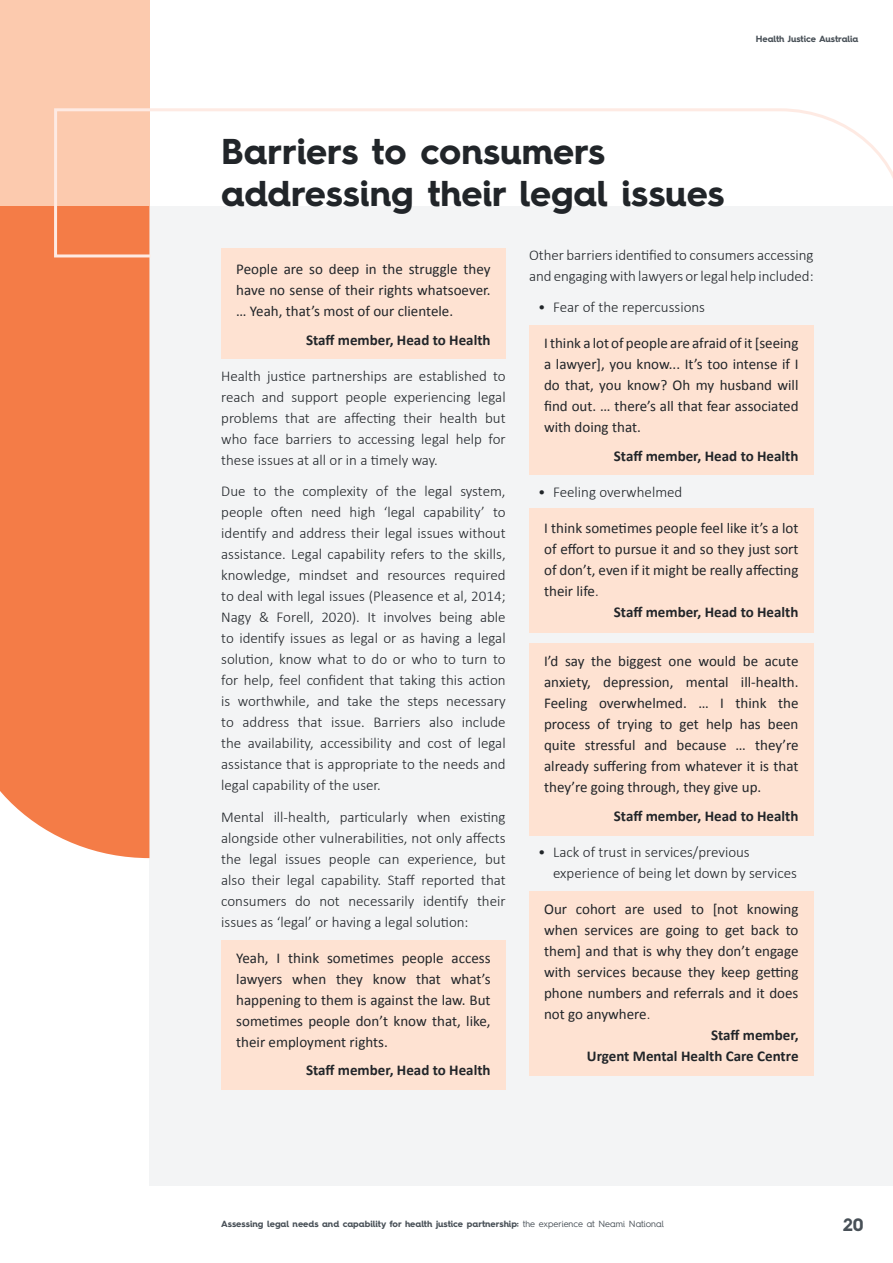
<style>
.page{position:relative;width:893px;height:1263px;background:#fff}
.page>*{position:absolute;margin:0;border:0;box-sizing:border-box;transform-origin:0 0}
.t1{font:700 36px/42px "Hurme Geometric Sans 4";color:#212529}
.t2{font:700 18px "Hurme Geometric Sans 4";color:#485057}
.Body{font:300 15px/21px "Calibri";color:#212529;text-align:justify}
.Body-2{font:15px/21px "Calibri";color:#212529;text-align:justify}
.Body-3{font:700 15px/21px "Calibri";color:#212529;text-align:right}
.t3{font:700 9px "Hurme Geometric Sans 4";color:#485057}
.s1{font-weight:300}
.s2{font-weight:400}
</style>
<div class="page">
<div style="left:150px;top:206px;width:743px;height:980px;background:#f3f4f5"></div>
<div style="left:0;top:206px;width:149px;height:652px;background:#f47c47"></div>
<div style="left:0;top:0;width:149px;height:206px;background:#fccaae"></div>
<svg style="left:53px;top:107px;width:840px;height:152px"></svg>
<div style="left:221px;top:248px;width:285px;height:111px;background:#fee2d2"></div>
<div style="left:221px;top:941px;width:285px;height:149px;background:#fee2d2"></div>
<div style="left:529px;top:325px;width:284px;height:149px;background:#fee2d2"></div>
<div style="left:529px;top:508px;width:284px;height:125px;background:#fee2d2"></div>
<div style="left:529px;top:643px;width:284px;height:193px;background:#fee2d2"></div>
<div style="left:529px;top:891px;width:284px;height:184px;background:#fee2d2"></div>
<p class="t3" style="left:756px;top:32px;width:104px">Health Justice Australia</p>
<h2 class="t1" style="left:221px;top:130px;width:505px">Barriers to consumers addressing their legal issues</h2>
<p class="Body-2" style="left:236px;top:258px;width:256px">People are so deep in the struggle they have no sense of their rights whatsoever. … Yeah, that’s most of our clientele.</p>
<p class="Body-3" style="left:306px;top:329px;width:186px">Staff member, Head to Health</p>
<p class="Body" style="left:221px;top:365px;width:286px">Health justice partnerships are established to reach and support people experiencing legal problems that are affecting their health but who face barriers to accessing legal help for these issues at all or in a timely way.</p>
<p class="Body" style="left:221px;top:480px;width:286px">Due to the complexity of the legal system, people often need high ‘legal capability’ to identify and address their legal issues without assistance. Legal capability refers to the skills, knowledge, mindset and resources required to deal with legal issues (Pleasence et al, 2014; Nagy &amp; Forell, 2020). It involves being able to identify issues as legal or as having a legal solution, know what to do or who to turn to for help, feel confident that taking this action is worthwhile, and take the steps necessary to address that issue. Barriers also include the availability, accessibility and cost of legal assistance that is appropriate to the needs and legal capability of the user.</p>
<p class="Body" style="left:221px;top:806px;width:286px">Mental ill-health, particularly when existing alongside other vulnerabilities, not only affects the legal issues people can experience, but also their legal capability. Staff reported that consumers do not necessarily identify their issues as ‘legal’ or having a legal solution:</p>
<p class="Body-2" style="left:236px;top:946px;width:256px">Yeah, I think sometimes people access lawyers when they know that what’s happening to them is against the law. But sometimes people don’t know that, like, their employment rights.</p>
<p class="Body-3" style="left:306px;top:1059px;width:186px">Staff member, Head to Health</p>
<p class="Body" style="left:529px;top:244px;width:286px">Other barriers identified to consumers accessing and engaging with lawyers or legal help included:</p>
<p class="Body" style="left:538px;top:296px;width:168px">• Fear of the repercussions</p>
<p class="Body-2" style="left:544px;top:332px;width:256px">I think a lot of people are afraid of it [seeing a lawyer], you know... It’s too intense if I do that, you know? Oh my husband will find out. … there’s all that fear associated with doing that.</p>
<p class="Body-3" style="left:614px;top:445px;width:186px">Staff member, Head to Health</p>
<p class="Body" style="left:538px;top:481px;width:146px">• Feeling overwhelmed</p>
<p class="Body-2" style="left:544px;top:516px;width:256px">I think sometimes people feel like it’s a lot of effort to pursue it and so they just sort of don’t, even if it might be really affecting their life<span class="s1">.</span></p>
<p class="Body-3" style="left:614px;top:601px;width:186px">Staff member, Head to Health</p>
<p class="Body-2" style="left:544px;top:650px;width:256px">I’d say the biggest one would be acute anxiety, depression, mental ill-health.<br>Feeling overwhelmed. … I think the process of trying to get help has been quite stressful and because … they’re already suffering from whatever it is that they’re going through, they give up.</p>
<p class="Body-3" style="left:614px;top:805px;width:186px">Staff member, Head to Health</p>
<p class="Body" style="left:553px;top:841px;width:245px;text-indent:-15px">• Lack of trust in services/previous experience of being let down by services</p>
<p class="Body-2" style="left:544px;top:897px;width:256px">Our cohort are used to [not knowing when services are going to get back to them] and that is why they don’t engage with services because they keep getting phone numbers and referrals and it does not go anywhere<span class="s1">.</span></p>
<p class="Body-3" style="left:587px;top:1024px;width:213px">Staff member,<br>Urgent Mental Health Care Centre</p>
<p class="t3" style="left:221px;top:1217px;width:444px">Assessing legal needs and capability for health justice partnership: <span class="s2">the experience at Neami National</span></p>
<p class="t2" style="left:843px;top:1212px;width:22px">20</p>
</div>
